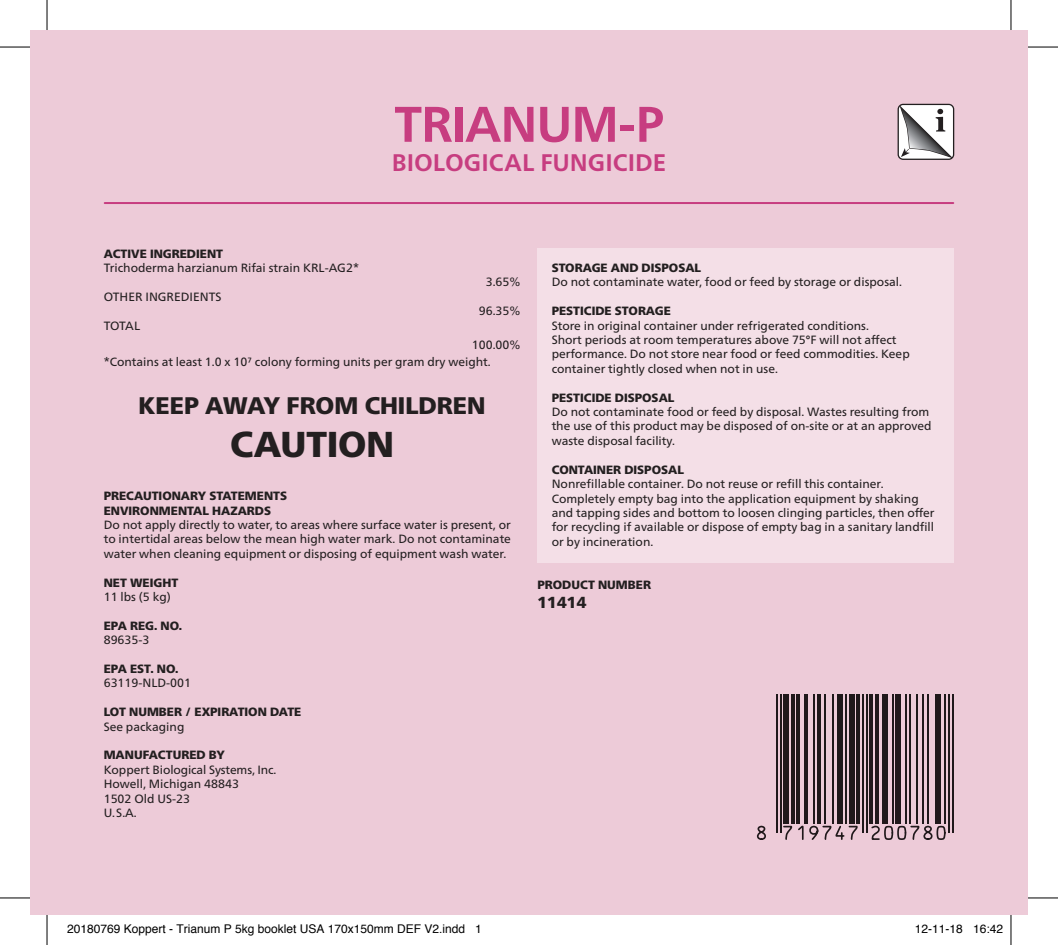
<style>
.page{position:relative;width:1058px;height:945px;background:#fff}
.page>*{position:absolute;margin:0;border:0;box-sizing:border-box;transform-origin:0 0}
.t1{font:700 50px "Frutiger Neue LTW1 G";letter-spacing:-.025em;color:#c73d80}
.t2{font:900 36px "Frutiger Neue LTW1 G";color:#231f20}
.t3{font:900 24px "Frutiger Neue LTW1 G";color:#231f20}
.t4{font:700 24px "Frutiger Neue LTW1 G";color:#c73d80}
.t5{font:900 16px "Frutiger Neue LTW1 G";color:#231f20}
.t6{font:12px/14.4px "Frutiger Neue LTW1 G";color:#231f20}
.t7{font:900 12px/14.4px "Frutiger Neue LTW1 G";color:#231f20}
.t8{font:12px "Helvetica";color:#000}
</style>
<div class="page">
<div style="left:30px;top:30px;width:998px;height:884px;background:#edcbd8"></div>
<hr style="left:105px;top:202px;width:848px;height:2px;background:#c73d80">
<svg style="left:897px;top:104px;width:57px;height:56px;background:#bdbcbd"></svg>
<div style="left:537px;top:248px;width:417px;height:315px;background:#f4dfe7"></div>
<svg style="left:781px;top:694px;width:173px;height:139px"></svg>
<hr style="left:776px;top:694px;width:2px;height:139px;background:#231f20">
<hr style="left:779px;top:694px;width:2px;height:139px;background:#231f20">
<div style="left:783px;top:694px;width:6px;height:129px;background:#20181b"></div>
<hr style="left:791px;top:694px;width:3px;height:129px;background:#231f20">
<hr style="left:796px;top:694px;width:4px;height:129px;background:#20181b">
<hr style="left:804px;top:694px;width:4px;height:129px;background:#20181b">
<hr style="left:813px;top:694px;width:2px;height:129px;background:#231f20">
<hr style="left:817px;top:694px;width:4px;height:129px;background:#20181b">
<hr style="left:824px;top:694px;width:2px;height:129px;background:#231f20">
<hr style="left:832px;top:694px;width:2px;height:129px;background:#231f20">
<div style="left:837px;top:694px;width:6px;height:129px;background:#20181b"></div>
<hr style="left:845px;top:694px;width:2px;height:129px;background:#231f20">
<div style="left:849px;top:694px;width:5px;height:129px;background:#20181b"></div>
<hr style="left:856px;top:694px;width:4px;height:129px;background:#20181b">
<hr style="left:862px;top:694px;width:2px;height:139px;background:#231f20">
<hr style="left:866px;top:694px;width:1px;height:139px;background:#231f20">
<hr style="left:869px;top:694px;width:4px;height:129px;background:#20181b">
<hr style="left:875px;top:694px;width:4px;height:129px;background:#20181b">
<div style="left:882px;top:694px;width:6px;height:129px;background:#20181b"></div>
<hr style="left:892px;top:694px;width:2px;height:129px;background:#231f20">
<div style="left:895px;top:694px;width:6px;height:129px;background:#20181b"></div>
<hr style="left:905px;top:694px;width:2px;height:129px;background:#231f20">
<hr style="left:909px;top:694px;width:1px;height:129px;background:#231f20">
<hr style="left:916px;top:694px;width:2px;height:129px;background:#231f20">
<hr style="left:922px;top:694px;width:1px;height:129px;background:#231f20">
<hr style="left:927px;top:694px;width:2px;height:129px;background:#231f20">
<div style="left:935px;top:694px;width:5px;height:129px;background:#20181b"></div>
<hr style="left:944px;top:694px;width:2px;height:129px;background:#231f20">
<hr style="left:948px;top:694px;width:2px;height:139px;background:#231f20">
<hr style="left:952px;top:694px;width:1px;height:139px;background:#231f20">
<svg style="left:756px;top:824px;width:191px;height:16px"></svg>
<hr style="left:0;top:47px;width:30px;height:1px;background:#000">
<hr style="left:1028px;top:47px;width:30px;height:1px;background:#000">
<hr style="left:0;top:897px;width:30px;height:1px;background:#000">
<hr style="left:1028px;top:897px;width:30px;height:1px;background:#000">
<hr style="left:47px;top:0;width:1px;height:30px;background:#000">
<hr style="left:47px;top:914px;width:1px;height:30px;background:#000">
<hr style="left:1010px;top:0;width:1px;height:30px;background:#000">
<hr style="left:1010px;top:914px;width:1px;height:30px;background:#000">
<h1 class="t1" style="left:394px;top:88px;width:271px">TRIANUM-P</h1>
<h3 class="t4" style="left:392px;top:145px;width:276px">BIOLOGICAL FUNGICIDE</h3>
<p class="t7" style="left:104px;top:245px;width:121px">ACTIVE INGREDIENT</p>
<p class="t6" style="left:104px;top:259px;width:257px">Trichoderma harzianum Rifai strain KRL-AG2*</p>
<p class="t6" style="left:104px;top:288px;width:119px">OTHER INGREDIENTS</p>
<p class="t6" style="left:486px;top:274px;width:36px">3.65%</p>
<p class="t6" style="left:479px;top:303px;width:43px">96.35%</p>
<p class="t6" style="left:104px;top:317px;width:38px">TOTAL</p>
<p class="t6" style="left:104px;top:335px;width:418px;line-height:16.8px;text-indent:368px">100.00% *Contains at least 1.0 x 107 colony forming units per gram dry weight.</p>
<h3 class="t3" style="left:139px;top:387px;width:348px">KEEP AWAY FROM CHILDREN</h3>
<h2 class="t2" style="left:230px;top:417px;width:166px">CAUTION</h2>
<p class="t7" style="left:104px;top:487px;width:185px">PRECAUTIONARY STATEMENTS<br>ENVIRONMENTAL HAZARDS</p>
<p class="t6" style="left:104px;top:516px;width:409px;text-align:justify">Do not apply directly to water, to areas where surface water is present, or to intertidal areas below the mean high water mark. Do not contaminate water when cleaning equipment or disposing of equipment wash water.</p>
<p class="t7" style="left:104px;top:574px;width:76px">NET WEIGHT</p>
<p class="t6" style="left:104px;top:588px;width:69px">11 lbs (5 kg)</p>
<p class="t7" style="left:104px;top:617px;width:80px">EPA REG. NO.</p>
<p class="t6" style="left:104px;top:631px;width:47px">89635-3</p>
<p class="t7" style="left:104px;top:660px;width:76px">EPA EST. NO.</p>
<p class="t6" style="left:104px;top:675px;width:89px">63119-NLD-001</p>
<p class="t7" style="left:104px;top:703px;width:199px">LOT NUMBER / EXPIRATION DATE</p>
<p class="t6" style="left:104px;top:718px;width:82px">See packaging</p>
<p class="t7" style="left:104px;top:747px;width:123px">MANUFACTURED BY</p>
<p class="t6" style="left:104px;top:761px;width:174px">Koppert Biological Systems, Inc.<br>Howell, Michigan 48843<br>1502 Old US-23<br>U.S.A.</p>
<p class="t7" style="left:552px;top:259px;width:151px">STORAGE AND DISPOSAL</p>
<p class="t6" style="left:552px;top:274px;width:352px">Do not contaminate water, food or feed by storage or disposal.</p>
<p class="t7" style="left:552px;top:303px;width:121px">PESTICIDE STORAGE</p>
<p class="t6" style="left:552px;top:317px;width:360px">Store in original container under refrigerated conditions.<br>Short periods at room temperatures above 75°F will not affect performance. Do not store near food or feed commodities. Keep container tightly closed when not in use.</p>
<p class="t7" style="left:552px;top:389px;width:124px">PESTICIDE DISPOSAL</p>
<p class="t6" style="left:552px;top:403px;width:381px">Do not contaminate food or feed by disposal. Wastes resulting from the use of this product may be disposed of on-site or at an approved waste disposal facility.</p>
<p class="t7" style="left:552px;top:461px;width:134px">CONTAINER DISPOSAL</p>
<p class="t6" style="left:552px;top:475px;width:384px">Nonrefillable container. Do not reuse or refill this container.<br>Completely empty bag into the application equipment by shaking and tapping sides and bottom to loosen clinging particles, then offer for recycling if available or dispose of empty bag in a sanitary landfill or by incineration.</p>
<p class="t7" style="left:537px;top:576px;width:115px">PRODUCT NUMBER</p>
<h3 class="t5" style="left:537px;top:590px;width:50px">11414</h3>
<p class="t8" style="left:67px;top:919px;width:416px">20180769 Koppert - Trianum P 5kg booklet USA 170x150mm DEF V2.indd 1</p>
<p class="t8" style="left:915px;top:919px;width:90px">12-11-18 16:42</p>
</div>
